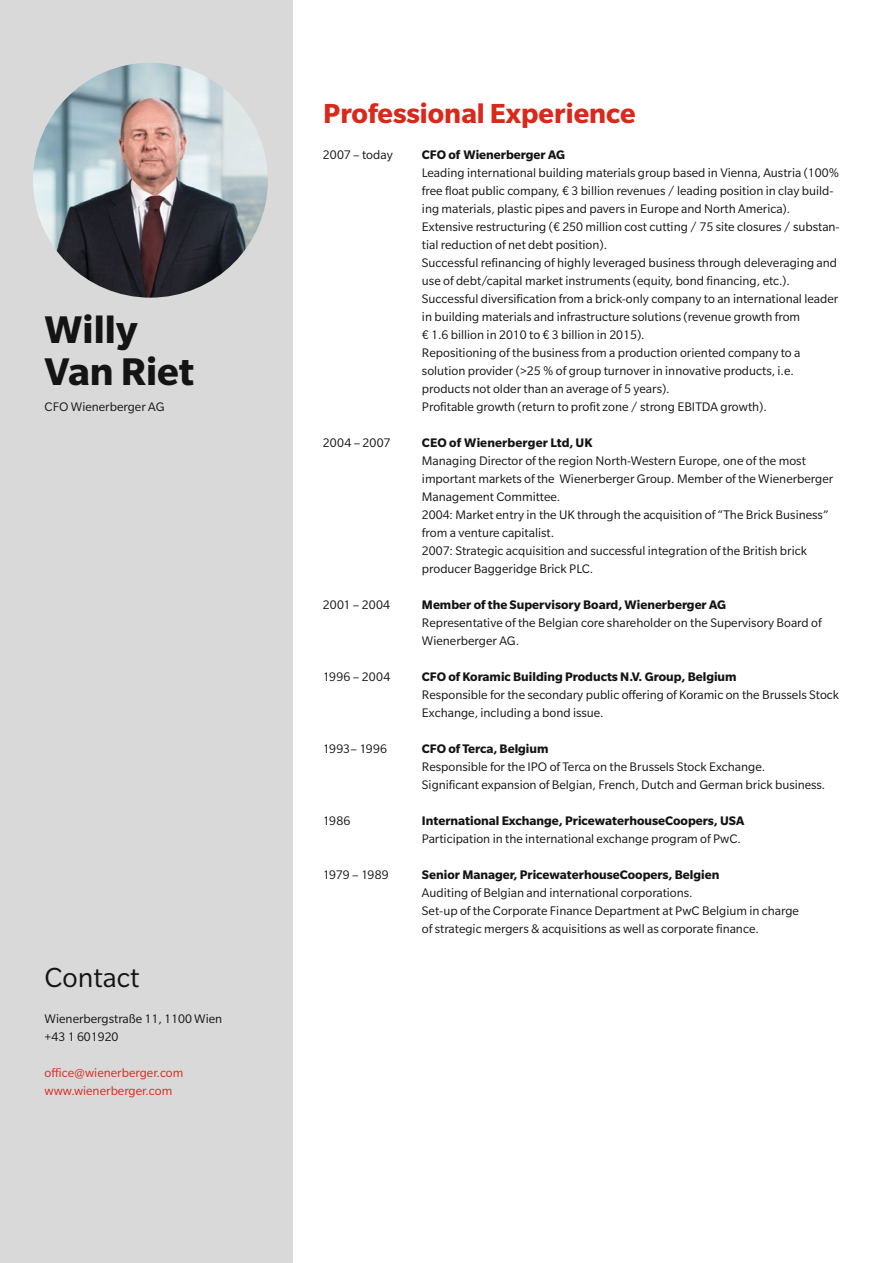
<style>
.page{position:relative;width:893px;height:1263px;background:#fff}
.page>*{position:absolute;margin:0;border:0;box-sizing:border-box;transform-origin:0 0}
.t1{font:700 42px/42px "Slate Pro";color:#141415}
.t2{font:700 30px "Slate Pro";color:#d9291b}
.t3{font:30px "Slate Pro";color:#141415}
.t4{font:13.5px/18px "Slate Pro";color:#141415}
.t5{font:700 13.5px "Slate Pro";color:#141415}
.t6{font:13.5px/18px "Slate Pro";color:#d9291b}
.t7{font:13.5px "Slate Pro";letter-spacing:.02em;color:#141415}
</style>
<div class="page">
<div style="left:0;top:0;width:292px;height:1263px;background:#d9d9da"></div>
<img style="left:33px;top:63px;width:235px;height:235px;border-radius:117px">
<h1 class="t1" style="left:45px;top:308px;width:151px">Willy<br>Van Riet</h1>
<p class="t4" style="left:45px;top:397px;width:122px">CFO Wienerberger AG</p>
<h2 class="t3" style="left:45px;top:962px;width:96px">Contact</h2>
<p class="t4" style="left:45px;top:1010px;width:179px">Wienerbergstraße 11, 1100 Wien +43 1 601920</p>
<p class="t6" style="left:45px;top:1064px;width:140px">office@wienerberger.com www.wienerberger.com</p>
<h2 class="t2" style="left:323px;top:97px;width:314px">Professional Experience</h2>
<p class="t4" style="left:323px;top:146px;width:71px">2007 – today</p>
<p class="t4" style="left:323px;top:434px;width:69px">2004 – 2007</p>
<p class="t4" style="left:323px;top:596px;width:69px">2001 – 2004</p>
<p class="t7" style="left:323px;top:670px;width:69px">1996 – 2004</p>
<p class="t4" style="left:323px;top:740px;width:66px">1993– 1996</p>
<p class="t4" style="left:323px;top:812px;width:29px">1986</p>
<p class="t4" style="left:323px;top:866px;width:67px">1979 – 1989</p>
<p class="t5" style="left:422px;top:147px;width:145px">CFO of Wienerberger AG</p>
<p class="t4" style="left:422px;top:164px;width:419px">Leading international building materials group based in Vienna, Austria (100% free float public company, € 3 billion revenues / leading position in clay build&shy;ing materials, plastic pipes and pavers in Europe and North America).<br>Extensive restructuring (€ 250 million cost cutting / 75 site closures / substan&shy;tial reduction of net debt position).<br>Successful refinancing of highly leveraged business through deleveraging and use of debt/capital market instruments (equity, bond financing, etc.).<br>Successful diversification from a brick-only company to an international leader in building materials and infrastructure solutions (revenue growth from<br>€ 1.6 billion in 2010 to € 3 billion in 2015).<br>Repositioning of the business from a production oriented company to a solution provider (&gt;25 % of group turnover in innovative products, i.e. products not older than an average of 5 years).<br>Profitable growth (return to profit zone / strong EBITDA growth).</p>
<p class="t5" style="left:422px;top:435px;width:172px">CEO of Wienerberger Ltd, UK</p>
<p class="t4" style="left:422px;top:452px;width:413px">Managing Director of the region North-Western Europe, one of the most important markets of the Wienerberger Group. Member of the Wienerberger Management Committee.<br>2004: Market entry in the UK through the acquisition of “The Brick Business” from a venture capitalist.<br>2007: Strategic acquisition and successful integration of the British brick producer Baggeridge Brick PLC.</p>
<p class="t5" style="left:422px;top:597px;width:306px">Member of the Supervisory Board, Wienerberger AG</p>
<p class="t4" style="left:422px;top:614px;width:401px">Representative of the Belgian core shareholder on the Supervisory Board of<br>Wienerberger AG.</p>
<p class="t5" style="left:422px;top:669px;width:316px">CFO of Koramic Building Products N.V. Group, Belgium</p>
<p class="t4" style="left:422px;top:686px;width:419px">Responsible for the secondary public offering of Koramic on the Brussels Stock<br>Exchange, including a bond issue.</p>
<p class="t5" style="left:422px;top:741px;width:128px">CFO of Terca, Belgium</p>
<p class="t4" style="left:422px;top:758px;width:405px">Responsible for the IPO of Terca on the Brussels Stock Exchange.<br>Significant expansion of Belgian, French, Dutch and German brick business.</p>
<p class="t5" style="left:422px;top:813px;width:324px">International Exchange, PricewaterhouseCoopers, USA</p>
<p class="t4" style="left:422px;top:830px;width:320px">Participation in the international exchange program of PwC.</p>
<p class="t5" style="left:422px;top:867px;width:299px">Senior Manager, PricewaterhouseCoopers, Belgien</p>
<p class="t4" style="left:422px;top:884px;width:379px">Auditing of Belgian and international corporations.<br>Set-up of the Corporate Finance Department at PwC Belgium in charge of strategic mergers &amp; acquisitions as well as corporate finance.</p>
</div>
